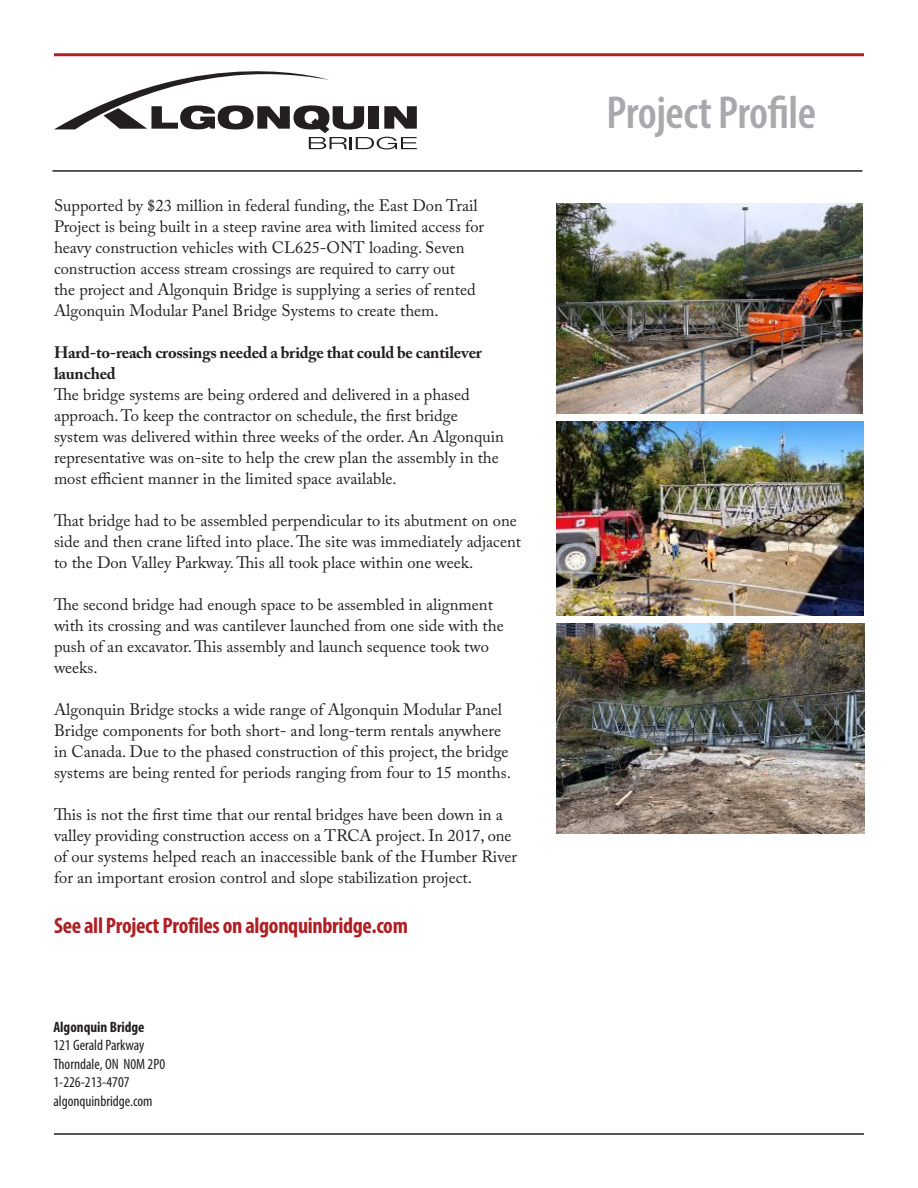
<style>
.page{position:relative;width:918px;height:1188px;background:#fff}
.page>*{position:absolute;margin:0;border:0;box-sizing:border-box;transform-origin:0 0}
.Profile{font:600 condensed 46.5px "Myriad Pro";letter-spacing:-.01em;color:#a8a9ad}
.Header_Red_2{font:700 condensed 22.5px "Myriad Pro";letter-spacing:-.015em;color:#ad2126}
.copy{font:16.5px/21px "Adobe Caslon Pro";color:#231f20}
.Sub_2{font:700 16.5px/21px "Adobe Caslon Pro";letter-spacing:-.015em;color:#231f20}
.t1{font:condensed 15px/18.6px "Myriad Pro";color:#231f20}
.s1{font-weight:700}
</style>
<div class="page">
<hr style="left:54px;top:1133px;width:810px;height:2px;background:#231f20">
<hr style="left:52px;top:170px;width:810px;height:2px;background:#231f20">
<hr style="left:54px;top:53px;width:810px;height:3px;background:#ad2126">
<svg style="left:54px;top:71px;width:363px;height:78px"></svg>
<img style="left:557px;top:203px;width:305px;height:211px">
<img style="left:556px;top:421px;width:308px;height:194px">
<img style="left:557px;top:623px;width:307px;height:210px">
<p class="copy" style="left:54px;top:195px;width:432px">Supported by $23 million in federal funding, the East Don Trail Project is being built in a steep ravine area with limited access for heavy construction vehicles with CL625-ONT loading. Seven construction access stream crossings are required to carry out<br>the project and Algonquin Bridge is supplying a series of rented Algonquin Modular Panel Bridge Systems to create them.</p>
<p class="Sub_2" style="left:54px;top:342px;width:429px">Hard-to-reach crossings needed a bridge that could be cantilever launched</p>
<p class="copy" style="left:54px;top:384px;width:452px">The bridge systems are being ordered and delivered in a phased approach. To keep the contractor on schedule, the first bridge system was delivered within three weeks of the order. An Algonquin representative was on-site to help the crew plan the assembly in the most efficient manner in the limited space available.</p>
<p class="copy" style="left:54px;top:510px;width:469px">That bridge had to be assembled perpendicular to its abutment on one side and then crane lifted into place. The site was immediately adjacent to the Don Valley Parkway. This all took place within one week.</p>
<p class="copy" style="left:54px;top:594px;width:451px">The second bridge had enough space to be assembled in alignment with its crossing and was cantilever launched from one side with the push of an excavator. This assembly and launch sequence took two weeks.</p>
<p class="copy" style="left:54px;top:699px;width:458px">Algonquin Bridge stocks a wide range of Algonquin Modular Panel Bridge components for both short- and long-term rentals anywhere in Canada. Due to the phased construction of this project, the bridge systems are being rented for periods ranging from four to 15 months.</p>
<p class="copy" style="left:54px;top:804px;width:465px">This is not the first time that our rental bridges have been down in a valley providing construction access on a TRCA project. In 2017, one of our systems helped reach an inaccessible bank of the Humber River for an important erosion control and slope stabilization project.</p>
<p class="Header_Red_2" style="left:54px;top:912px;width:355px">See all Project Profiles on algonquinbridge.com</p>
<p class="t1" style="left:53px;top:1017px;width:93px"><span class="s1">Algonquin Bridge<br></span>121 Gerald Parkway</p>
<p class="t1" style="left:53px;top:1054px;width:113px">Thorndale, ON N0M 2P0</p>
<p class="t1" style="left:53px;top:1073px;width:78px">1-226-213-4707</p>
<p class="t1" style="left:53px;top:1092px;width:101px">algonquinbridge.com</p>
<p class="Profile" style="left:607px;top:84px;width:211px">Project Profile</p>
</div>
